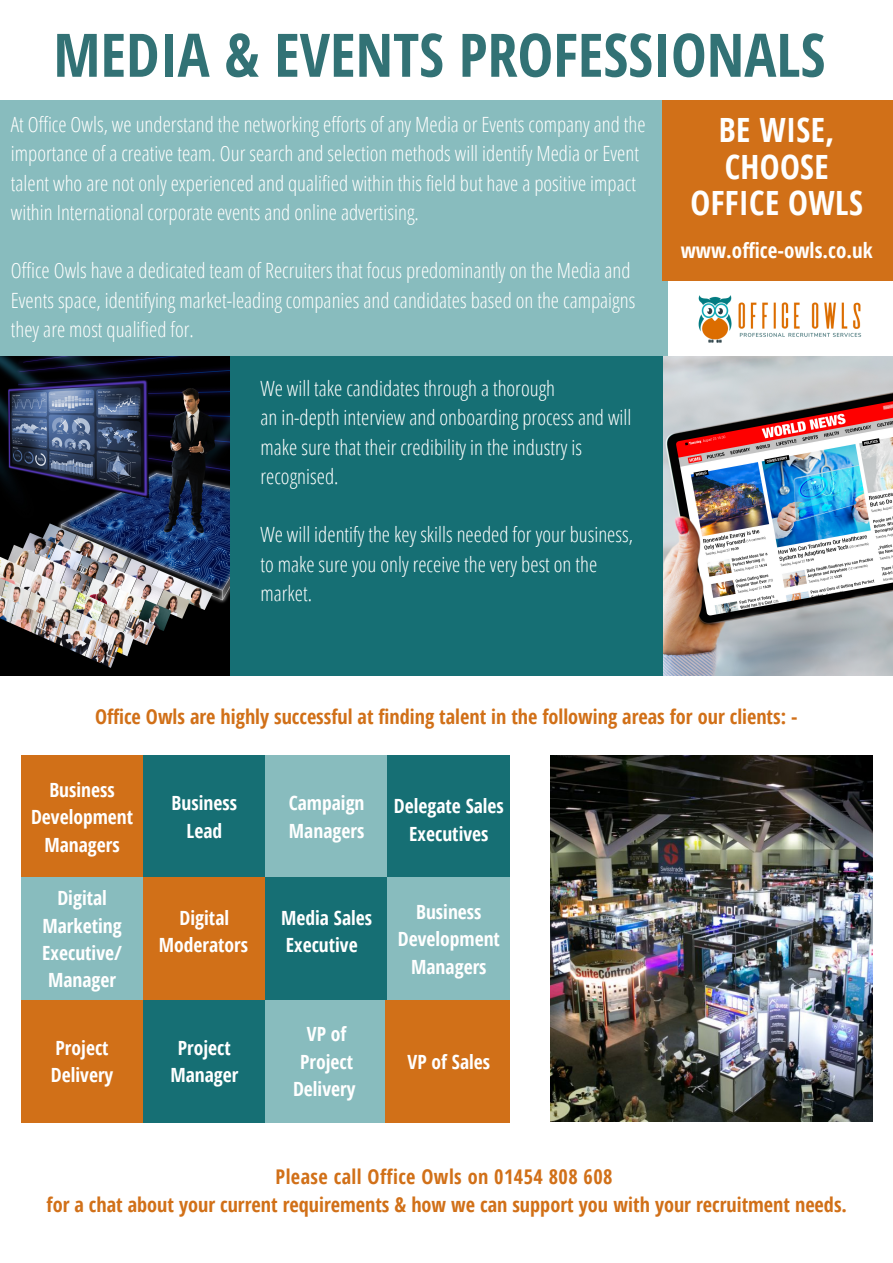
<style>
.page{position:relative;width:893px;height:1263px;background:#fff}
.page>*{position:absolute;margin:0;border:0;box-sizing:border-box;transform-origin:0 0}
.t1{font:700 60px "Open Sans Condensed";color:#327275}
.t2{font:700 33.45px "Open Sans Condensed";letter-spacing:.01em;color:#fffffe}
.t3{font:300 21px/29.2px "Open Sans Condensed";color:#fffffe}
.t4{font:700 21px "Open Sans Condensed";color:#fffffe}
.t5{font:700 20.25px "Open Sans Condensed";color:#d17018}
.t6{font:700 20.25px "Open Sans Condensed";letter-spacing:.02em;color:#d17018}
.t7{font:700 19.58px/27.4px "Open Sans Condensed";color:#fff;text-align:center}
</style>
<div class="page">
<img style="left:551px;top:755px;width:321px;height:367px">
<div style="left:0;top:100px;width:667px;height:257px;background:#88bcbe"></div>
<div style="left:663px;top:100px;width:230px;height:181px;background:#d17018"></div>
<img style="left:663px;top:357px;width:230px;height:319px">
<div style="left:230px;top:357px;width:432px;height:319px;background:#166f74"></div>
<img style="left:0;top:357px;width:229px;height:319px">
<div style="left:21px;top:755px;width:122px;height:123px;background:#d17018"></div>
<div style="left:21px;top:878px;width:122px;height:122px;background:#88bcbe"></div>
<div style="left:21px;top:1000px;width:122px;height:122px;background:#d17018"></div>
<div style="left:143px;top:755px;width:122px;height:123px;background:#166f74"></div>
<div style="left:265px;top:755px;width:122px;height:123px;background:#88bcbe"></div>
<div style="left:388px;top:755px;width:122px;height:123px;background:#166f74"></div>
<div style="left:143px;top:878px;width:125px;height:122px;background:#d17018"></div>
<div style="left:143px;top:1000px;width:122px;height:122px;background:#166f74"></div>
<div style="left:265px;top:878px;width:122px;height:122px;background:#166f74"></div>
<div style="left:388px;top:878px;width:122px;height:122px;background:#88bcbe"></div>
<div style="left:265px;top:1000px;width:122px;height:122px;background:#88bcbe"></div>
<div style="left:385px;top:1000px;width:124px;height:122px;background:#d17018"></div>
<img style="left:698px;top:295px;width:164px;height:48px">
<p class="t1" style="left:53px;top:13px;width:773px">MEDIA &amp; EVENTS PROFESSIONALS</p>
<p class="t3" style="left:11px;top:109px;width:636px">At Office Owls, we understand the networking efforts of any Media or Events company and the importance of a creative team. Our search and selection methods will identify Media or Event talent who are not only experienced and qualified within this field but have a positive impact within International corporate events and online advertising.</p>
<p class="t3" style="left:11px;top:256px;width:626px">Office Owls have a dedicated team of Recruiters that focus predominantly on the Media and<br>Events space, identifying market-leading companies and candidates based on the campaigns they are most qualified for.</p>
<p class="t3" style="left:260px;top:373px;width:296px">We will take candidates through a thorough</p>
<p class="t3" style="left:260px;top:402px;width:372px">an in-depth interview and onboarding process and will make sure that their credibility in the industry is recognised.</p>
<p class="t3" style="left:260px;top:519px;width:374px">We will identify the key skills needed for your business, to make sure you only receive the very best on the market.</p>
<p class="t2" style="left:719px;top:106px;width:117px">BE WISE,</p>
<p class="t2" style="left:724px;top:143px;width:105px">CHOOSE</p>
<p class="t2" style="left:690px;top:179px;width:174px">OFFICE OWLS</p>
<p class="t4" style="left:681px;top:235px;width:193px">www.office-owls.co.uk</p>
<p class="t5" style="left:95px;top:702px;width:704px">Office Owls are highly successful at finding talent in the following areas for our clients: -</p>
<p class="t7" style="left:31px;top:775px;width:104px">Business<br>Development<br>Managers</p>
<p class="t7" style="left:42px;top:884px;width:81px">Digital<br>Marketing<br>Executive/</p>
<p class="t7" style="left:48px;top:966px;width:70px">Manager</p>
<p class="t7" style="left:172px;top:789px;width:67px">Business<br>Lead</p>
<p class="t7" style="left:394px;top:792px;width:112px">Delegate Sales<br>Executives</p>
<p class="t7" style="left:289px;top:789px;width:77px;text-align:left">Campaign<br>Managers</p>
<p class="t7" style="left:159px;top:903px;width:91px">Digital<br>Moderators</p>
<p class="t7" style="left:281px;top:903px;width:93px;text-align:left">Media Sales<br>Executive</p>
<p class="t7" style="left:398px;top:898px;width:104px">Business<br>Development<br>Managers</p>
<p class="t7" style="left:51px;top:1033px;width:64px;text-align:left">Project<br>Delivery</p>
<p class="t7" style="left:170px;top:1033px;width:70px">Project<br>Manager</p>
<p class="t7" style="left:293px;top:1020px;width:64px">VP of<br>Project<br>Delivery</p>
<p class="t7" style="left:407px;top:1047px;width:84px">VP of Sales</p>
<p class="t6" style="left:275px;top:1162px;width:338px">Please call Office Owls on 01454 808 608</p>
<p class="t5" style="left:47px;top:1190px;width:802px">for a chat about your current requirements &amp; how we can support you with your recruitment needs.</p>
</div>
